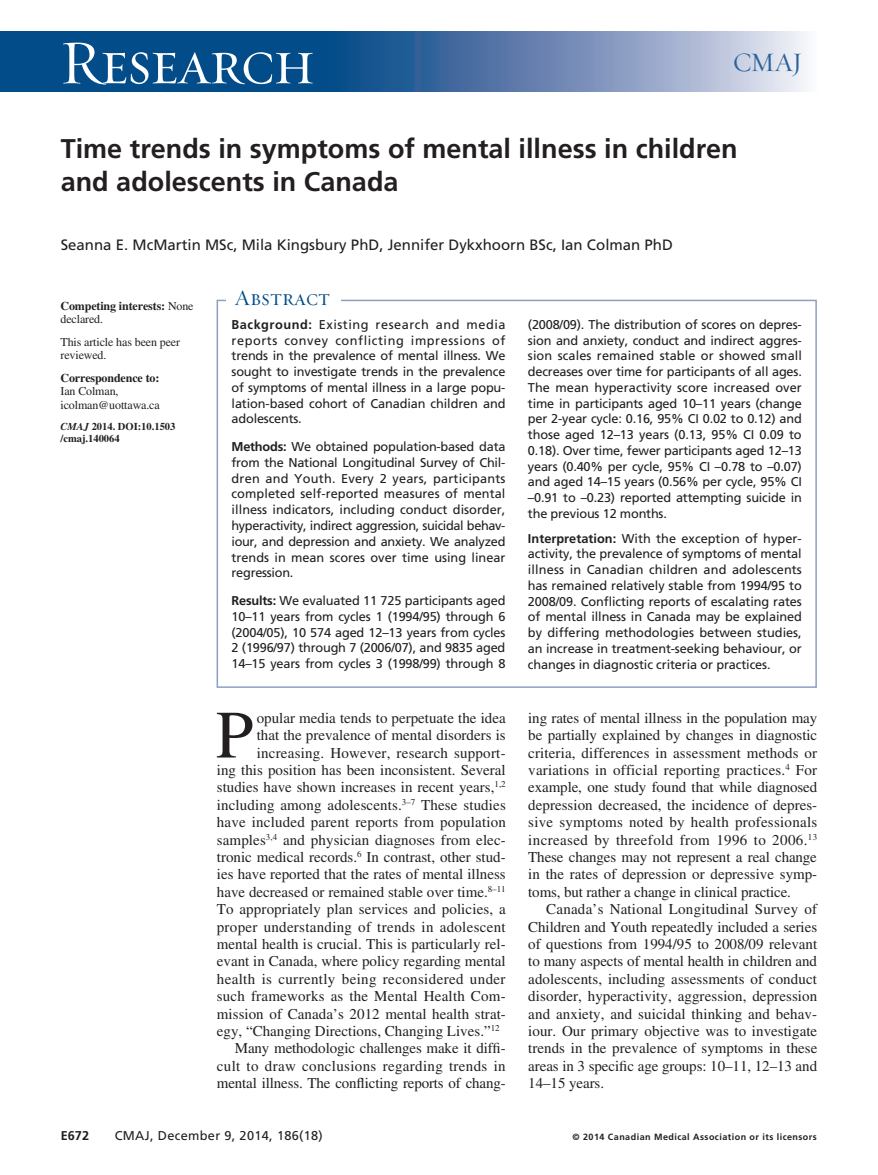
<style>
.page{position:relative;width:878px;height:1175px;background:#fff}
.page>*{position:absolute;margin:0;border:0;box-sizing:border-box;transform-origin:0 0}
.DC{font:67.5px "Times LT Std";color:#231f20}
.t1{font:63px "Requiem Display HTF Small Caps";letter-spacing:-.03em;color:#fff}
.T18{font:700 27px/33px "Frutiger LT Std";color:#231f20}
.t2{font:27px "Requiem Display HTF Roman";color:#2c6199}
.ABH{font:22.5px "Requiem Display HTF Small Caps";color:#014c89}
.DC-2{font:15px/17.4px "Times LT Std";color:#231f20;text-align:justify}
.N10{font:15px "Frutiger LT Std";color:#231f20}
.DC-3{font:15px "Times LT Std";letter-spacing:.02em;color:#231f20}
.DC-4{font:15px "Times LT Std";letter-spacing:.025em;color:#231f20}
.ABS{font:12.75px/15.8px "Frutiger LT Std";letter-spacing:-.01em;color:#231f20;text-align:justify}
.ABS-2{font:12.75px "Frutiger LT Std";letter-spacing:.025em;color:#231f20}
.t3{font:700 12.75px "Frutiger LT Std";color:#231f20}
.PJ-8_left{font:12px/13.5px "Times LT Std";letter-spacing:-.01em;color:#231f20}
.PJ-8_left-2{font:700 12px/13.5px "Times LT Std";letter-spacing:-.01em;color:#231f20}
.DOI{font:700 10.5px/12px "Times LT Std";color:#231f20}
.t4{font:700 9px "Frutiger LT Std";letter-spacing:.05em;color:#231f20}
.s1{font-weight:400}
.s2{font-weight:700}
.s3{font-style:italic}
</style>
<div class="page">
<div style="left:0;top:32px;width:350px;height:60px;background:#014c89"></div>
<svg style="left:348px;top:32px;width:458px;height:60px;background:#7993bb"></svg>
<div style="left:216px;top:300px;width:600px;height:388px;border:2px solid #8e9fc4"></div>
<div style="left:226px;top:282px;width:114px;height:29px;background:#fff"></div>
<h2 class="t1" style="left:59px;top:26px;width:258px">Research</h2>
<h3 class="t2" style="left:733px;top:46px;width:71px">CMAJ</h3>
<p class="T18" style="left:61px;top:133px;width:678px">Time trends in symptoms of mental illness in children and adolescents in Canada</p>
<p class="N10" style="left:61px;top:236px;width:613px">Seanna E. McMartin MSc, Mila Kingsbury PhD, Jennifer Dykxhoorn BSc, Ian Colman PhD</p>
<p class="PJ-8_left-2" style="left:60px;top:298px;width:135px">Competing interests: <span class="s1">None declared.</span></p>
<p class="PJ-8_left" style="left:60px;top:335px;width:121px">This article has been peer reviewed.</p>
<p class="PJ-8_left" style="left:60px;top:371px;width:101px"><span class="s2">Correspondence to:<br></span>Ian Colman, icolman@uottawa.ca</p>
<p class="DOI" style="left:60px;top:420px;width:116px"><span class="s3">CMAJ</span> 2014. DOI:10.1503 /cmaj.140064</p>
<p class="ABH" style="left:235px;top:284px;width:97px">Abstract</p>
<p class="ABS" style="left:231px;top:316px;width:275px"><span class="s2">Background:</span> Existing research and media reports convey conflicting impressions of trends in the prevalence of mental illness. We sought to investigate trends in the prevalence of symptoms of mental illness in a large popu&shy;lation-based cohort of Canadian children and adolescents.</p>
<p class="ABS" style="left:231px;top:439px;width:275px"><span class="s2">Methods:</span> We obtained population-based data from the National Longitudinal Survey of Chil&shy;dren and Youth. Every 2 years, participants completed self-reported measures of mental illness indicators, including conduct disorder, hyperactivity, indirect aggression, suicidal behav&shy;iour, and depression and anxiety. We analyzed trends in mean scores over time using linear regression.</p>
<p class="ABS" style="left:231px;top:593px;width:275px"><span class="s2">Results:</span> We evaluated 11 725 participants aged 10–11 years from cycles 1 (1994/95) through 6 (2004/05), 10 574 aged 12–13 years from cycles 2 (1996/97) through 7 (2006/07), and 9835 aged 14–15 years from cycles 3 (1998/99) through 8</p>
<p class="DC" style="left:216px;top:697px;width:39px">P</p>
<p class="DC-2" style="left:257px;top:709px;width:250px">opular media tends to perpetuate the idea</p>
<p class="DC-2" style="left:257px;top:726px;width:250px">that the prevalence of mental disorders is</p>
<p class="DC-2" style="left:257px;top:743px;width:250px">increasing. However, research support-</p>
<p class="DC-2" style="left:217px;top:761px;width:290px">ing this position has been inconsistent. Several</p>
<p class="DC-2" style="left:217px;top:778px;width:290px">studies have shown increases in recent years,<sup>1,2</sup></p>
<p class="DC-2" style="left:217px;top:796px;width:290px">including among adolescents.<sup>3–7</sup> These studies</p>
<p class="DC-2" style="left:217px;top:813px;width:290px">have included parent reports from population</p>
<p class="DC-2" style="left:217px;top:830px;width:290px">samples<sup>3,4</sup> and physician diagnoses from elec-</p>
<p class="DC-2" style="left:217px;top:848px;width:290px">tronic medical records.<sup>6</sup> In contrast, other stud-</p>
<p class="DC-2" style="left:217px;top:865px;width:290px">ies have reported that the rates of mental illness</p>
<p class="DC-2" style="left:217px;top:883px;width:290px">have decreased or remained stable over time.<sup>8–11</sup></p>
<p class="DC-2" style="left:217px;top:900px;width:290px">To appropriately plan services and policies, a</p>
<p class="DC-3" style="left:217px;top:918px;width:290px">proper understanding of trends in adolescent</p>
<p class="DC-2" style="left:217px;top:935px;width:290px">mental health is crucial. This is particularly rel-</p>
<p class="DC-2" style="left:217px;top:952px;width:290px">evant in Canada, where policy regarding mental</p>
<p class="DC-4" style="left:217px;top:970px;width:290px">health is currently being reconsidered under</p>
<p class="DC-2" style="left:217px;top:987px;width:290px">such frameworks as the Mental Health Com-</p>
<p class="DC-2" style="left:217px;top:1004px;width:290px">mission of Canada’s 2012 mental health strat-</p>
<p class="DC-2" style="left:217px;top:1022px;width:284px">egy, “Changing Directions, Changing Lives.”<sup>12</sup></p>
<p class="DC-2" style="left:217px;top:1039px;width:290px;text-indent:18px">Many methodologic challenges make it diffi&shy;cult to draw conclusions regarding trends in mental illness. The conflicting reports of chang-</p>
<p class="ABS" style="left:528px;top:316px;width:275px">(2008/09). The distribution of scores on depres&shy;sion and anxiety, conduct and indirect aggres&shy;sion scales remained stable or showed small decreases over time for participants of all ages.<br>The mean hyperactivity score increased over time in participants aged 10–11 years (change per 2-year cycle: 0.16, 95% CI 0.02 to 0.12) and those aged 12–13 years (0.13, 95% CI 0.09 to 0.18). Over time, fewer participants aged 12–13 years (0.40% per cycle, 95% CI –0.78 to –0.07) and aged 14–15 years (0.56% per cycle, 95% CI –0.91 to –0.23) reported attempting suicide in the previous 12 months.</p>
<p class="ABS" style="left:528px;top:530px;width:275px"><span class="s2">Interpretation:</span> With the exception of hyper&shy;activity, the prevalence of symptoms of mental illness in Canadian children and adolescents has remained relatively stable from 1994/95 to 2008/09. Conflicting reports of escalating rates of mental illness in Canada may be explained by differing methodologies between studies, an increase in treatment-seeking behaviour, or changes in diagnostic criteria or practices.</p>
<p class="DC-2" style="left:528px;top:709px;width:290px">ing rates of mental illness in the population may be partially explained by changes in diagnostic criteria, differences in assessment methods or variations in official reporting practices.<sup>4</sup> For example, one study found that while diagnosed depression decreased, the incidence of depres&shy;sive symptoms noted by health professionals increased by threefold from 1996 to 2006.<sup>13<br></sup>These changes may not represent a real change in the rates of depression or depressive symp&shy;toms, but rather a change in clinical practice.</p>
<p class="DC-2" style="left:528px;top:900px;width:290px;text-indent:18px">Canada’s National Longitudinal Survey of Children and Youth repeatedly included a series of questions from 1994/95 to 2008/09 relevant to many aspects of mental health in children and adolescents, including assessments of conduct disorder, hyperactivity, aggression, depression and anxiety, and suicidal thinking and behav&shy;iour. Our primary objective was to investigate trends in the prevalence of symptoms in these areas in 3 specific age groups: 10–11, 12–13 and 14–15 years.</p>
<p class="t3" style="left:61px;top:1127px;width:30px">E672</p>
<p class="ABS-2" style="left:115px;top:1127px;width:209px">CMAJ, December 9, 2014, 186(18)</p>
<p class="t4" style="left:572px;top:1131px;width:246px">© 2014 Canadian Medical Association or its licensors</p>
</div>
